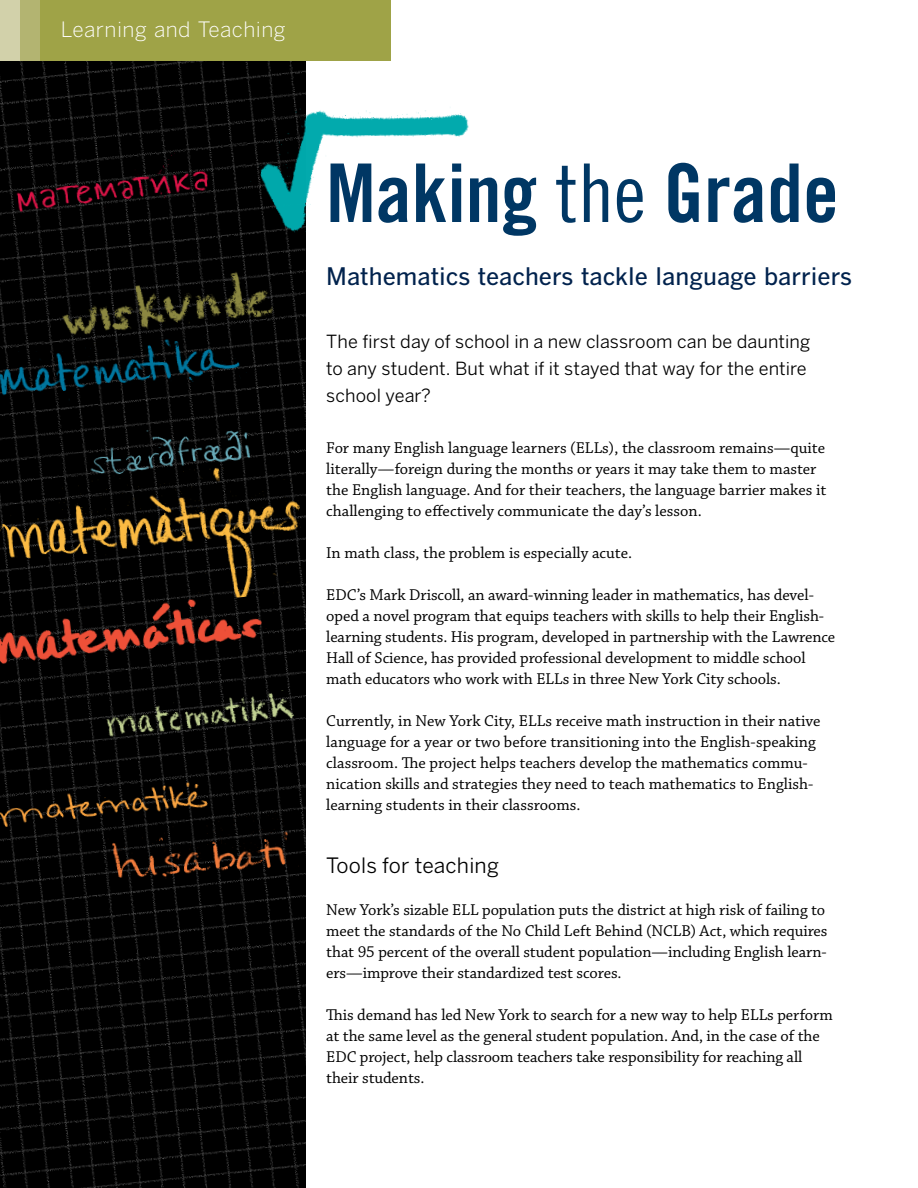
<style>
.page{position:relative;width:918px;height:1188px;background:#fff}
.page>*{position:absolute;margin:0;border:0;box-sizing:border-box;transform-origin:0 0}
.t1{font:81px "Trade Gothic LT Std Bd Cn 20";color:#003764}
.t2{font:500 24px "Benton Gothic";color:#00224d}
.t3{font:300 21px "Benton Gothic";letter-spacing:.02em;color:#fff}
.t4{font:21px "Benton Sans";letter-spacing:.01em;color:#000}
.t5{font:18px/27px "Benton Sans";letter-spacing:.005em;color:#000}
.t6{font:16.5px/21px "Chaparral Pro";letter-spacing:-.005em;color:#000}
.s1{font-family:"Trade Gothic LT Std Cn 18"}
</style>
<div class="page">
<img style="left:0;top:61px;width:306px;height:1127px">
<div style="left:0;top:0;width:20px;height:61px;background:#d2d1aa"></div>
<div style="left:20px;top:0;width:20px;height:61px;background:#b3b471"></div>
<div style="left:40px;top:0;width:352px;height:61px;background:#9fa347"></div>
<img style="left:0;top:144px;width:216px;height:78px">
<img style="left:52px;top:263px;width:243px;height:86px">
<img style="left:0;top:324px;width:275px;height:88px">
<img style="left:0;top:768px;width:225px;height:77px">
<img style="left:99px;top:684px;width:198px;height:58px">
<img style="left:0;top:618px;width:289px;height:56px">
<img style="left:103px;top:810px;width:203px;height:89px">
<img style="left:83px;top:422px;width:181px;height:36px">
<img style="left:0;top:458px;width:306px;height:160px">
<img style="left:229px;top:106px;width:240px;height:130px">
<h3 class="t3" style="left:61px;top:17px;width:226px">Learning and Teaching</h3>
<h1 class="t1" style="left:326px;top:144px;width:514px">Making <span class="s1">the</span> Grade</h1>
<h2 class="t2" style="left:326px;top:262px;width:527px">Mathematics teachers tackle language barriers</h2>
<p class="t5" style="left:326px;top:328px;width:485px">The first day of school in a new classroom can be daunting to any student. But what if it stayed that way for the entire school year?</p>
<p class="t6" style="left:326px;top:438px;width:502px">For many English language learners (ELLs), the classroom remains—quite literally—foreign during the months or years it may take them to master the English language. And for their teachers, the language barrier makes it challenging to effectively communicate the day’s lesson.</p>
<p class="t6" style="left:326px;top:543px;width:307px">In math class, the problem is especially acute.</p>
<p class="t6" style="left:326px;top:585px;width:510px">EDC’s Mark Driscoll, an award-winning leader in mathematics, has devel&shy;oped a novel program that equips teachers with skills to help their English&shy;learning students. His program, developed in partnership with the Lawrence Hall of Science, has provided professional development to middle school math educators who work with ELLs in three New York City schools.</p>
<p class="t6" style="left:326px;top:711px;width:496px">Currently, in New York City, ELLs receive math instruction in their native language for a year or two before transitioning into the English-speaking classroom. The project helps teachers develop the mathematics commu&shy;nication skills and strategies they need to teach mathematics to English&shy;learning students in their classrooms.</p>
<p class="t4" style="left:326px;top:853px;width:174px">Tools for teaching</p>
<p class="t6" style="left:326px;top:900px;width:503px">New York’s sizable ELL population puts the district at high risk of failing to meet the standards of the No Child Left Behind (NCLB) Act, which requires that 95 percent of the overall student population—including English learn&shy;ers—improve their standardized test scores.</p>
<p class="t6" style="left:326px;top:1005px;width:508px">This demand has led New York to search for a new way to help ELLs perform at the same level as the general student population. And, in the case of the EDC project, help classroom teachers take responsibility for reaching all their students.</p>
</div>
